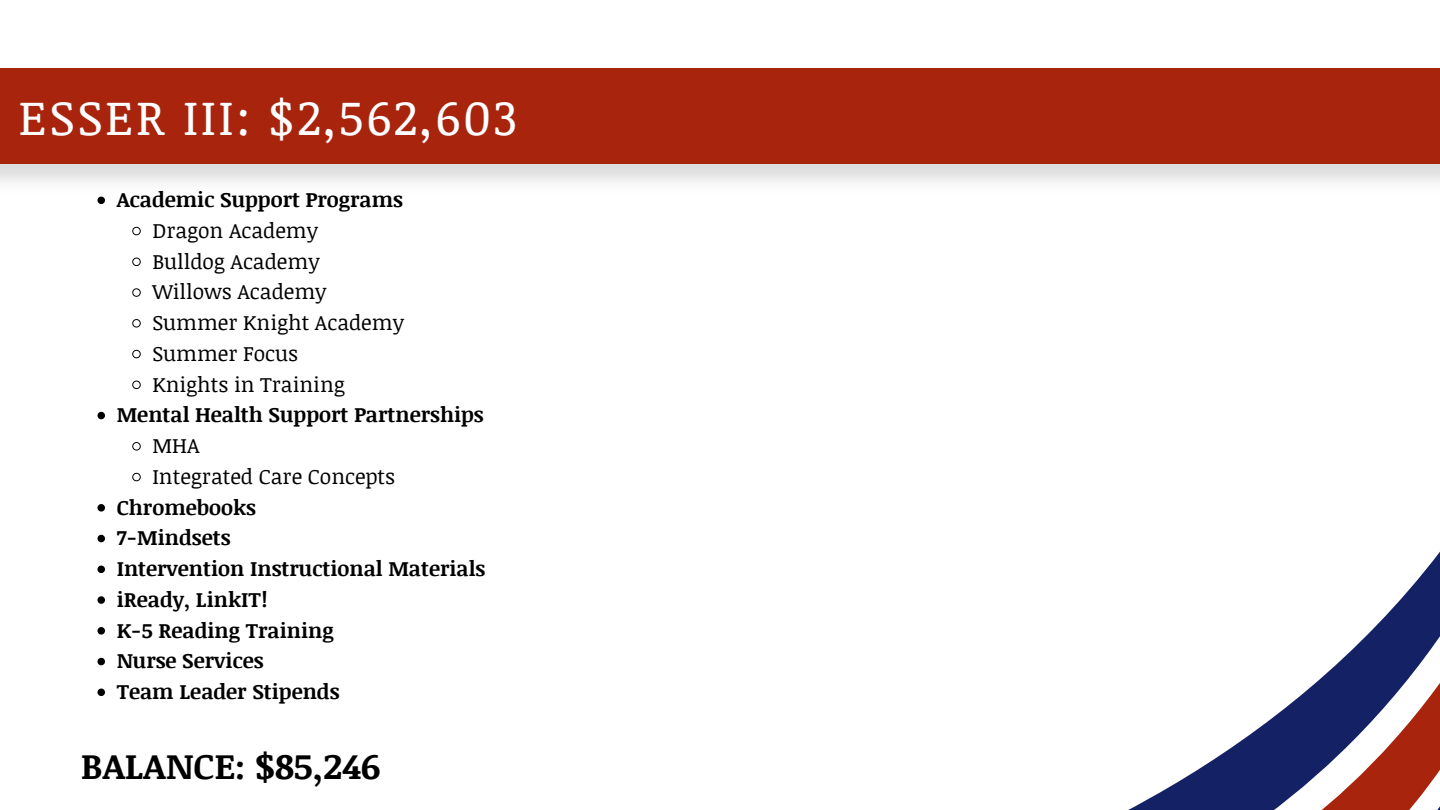
<style>
.page{position:relative;width:1440px;height:810px;background:#fff}
.page>*{position:absolute;margin:0;border:0;box-sizing:border-box;transform-origin:0 0}
.t1{font:49px "Noticia Text";letter-spacing:.05em;color:#fff}
.t2{font:700 36px "Noticia Text";color:#000}
.t3{font:700 21px/30.7px "Noticia Text";color:#000}
.t4{font:21px/30.7px "Noticia Text";color:#000}
</style>
<div class="page">
<div style="left:0;top:68px;width:1440px;height:96px;background:#a8240d"></div>
<svg style="left:98px;top:197px;width:7px;height:7px"></svg>
<svg style="left:132px;top:226px;width:9px;height:10px"></svg>
<svg style="left:132px;top:257px;width:9px;height:9px"></svg>
<svg style="left:132px;top:288px;width:9px;height:9px"></svg>
<svg style="left:132px;top:319px;width:9px;height:9px"></svg>
<svg style="left:132px;top:349px;width:9px;height:10px"></svg>
<svg style="left:132px;top:380px;width:9px;height:9px"></svg>
<svg style="left:98px;top:412px;width:7px;height:7px"></svg>
<svg style="left:132px;top:442px;width:9px;height:9px"></svg>
<svg style="left:132px;top:472px;width:9px;height:10px"></svg>
<svg style="left:98px;top:504px;width:7px;height:8px"></svg>
<svg style="left:98px;top:535px;width:7px;height:7px"></svg>
<svg style="left:98px;top:566px;width:7px;height:7px"></svg>
<svg style="left:98px;top:596px;width:7px;height:8px"></svg>
<svg style="left:98px;top:627px;width:7px;height:8px"></svg>
<svg style="left:98px;top:658px;width:7px;height:7px"></svg>
<svg style="left:98px;top:689px;width:7px;height:7px"></svg>
<svg style="left:1128px;top:551px;width:312px;height:259px"></svg>
<h1 class="t1" style="left:19px;top:82px;width:500px">ESSER III: $2,562,603</h1>
<p class="t3" style="left:117px;top:183px;width:288px">Academic Support Programs</p>
<p class="t4" style="left:152px;top:214px;width:253px">Dragon Academy<br>Bulldog Academy<br>Willows Academy<br>Summer Knight Academy<br>Summer Focus<br>Knights in Training</p>
<p class="t3" style="left:117px;top:399px;width:369px">Mental Health Support Partnerships</p>
<p class="t4" style="left:152px;top:429px;width:244px">MHA<br>Integrated Care Concepts</p>
<p class="t3" style="left:117px;top:491px;width:370px">Chromebooks<br>7-Mindsets<br>Intervention Instructional Materials iReady, LinkIT!<br>K-5 Reading Training<br>Nurse Services<br>Team Leader Stipends</p>
<h2 class="t2" style="left:81px;top:740px;width:301px">BALANCE: $85,246</h2>
</div>
